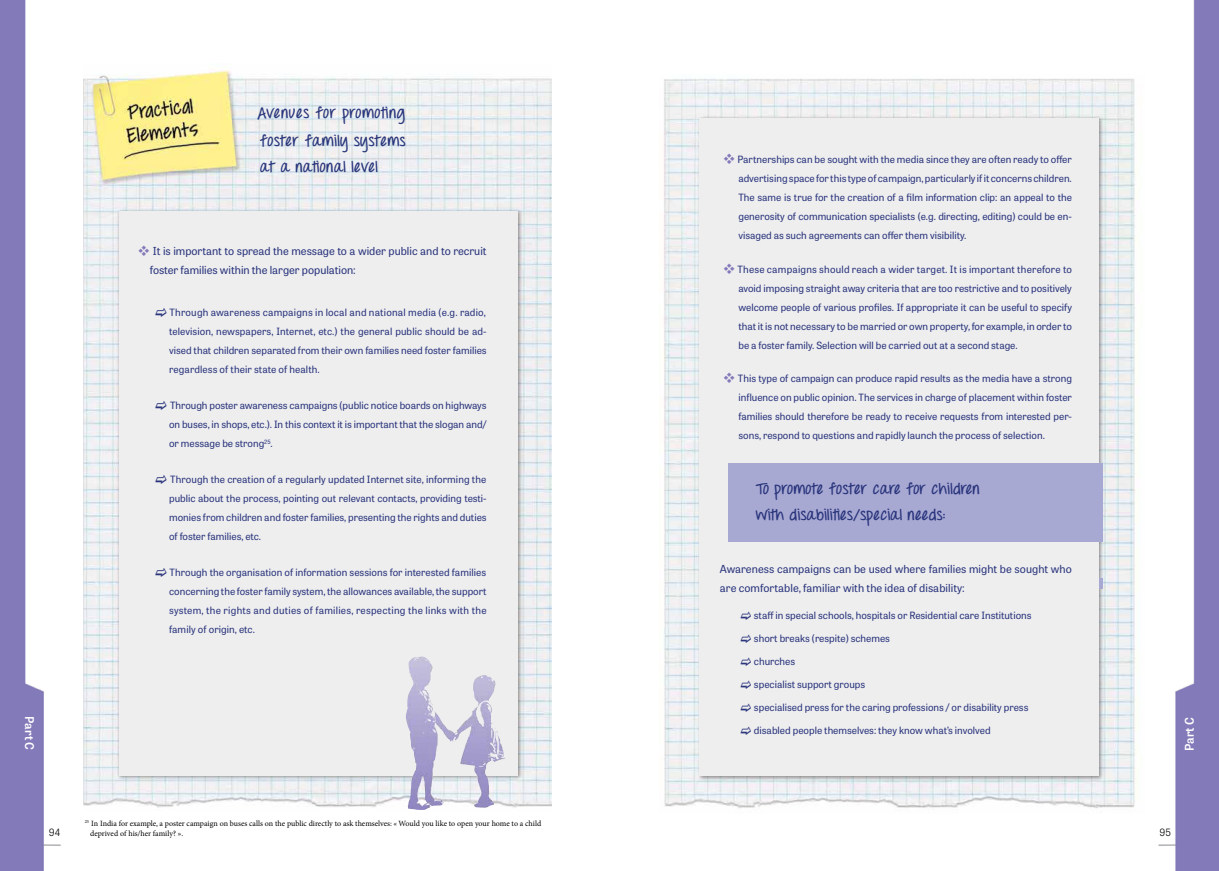
<style>
.page{position:relative;width:1219px;height:871px;background:#fff}
.page>*{position:absolute;margin:0;border:0;box-sizing:border-box;transform-origin:0 0}
.t1{font:700 15px/26px "Throw My Hands Upinthe Air";letter-spacing:.02em;color:#2a357c;scale:1.05 1}
.t2{font:700 15px/28px "Throw My Hands Upinthe Air";letter-spacing:.03em;color:#29377c;scale:1.05 1}
.t3{font:600 12px "Tablet Gothic";color:#fff}
.t4{font:11px/19px "Tablet Gothic";color:#2a357c}
.t5{font:10px/19px "Tablet Gothic";color:#2a357c;text-align:justify}
.t6{font:300 10px "Tablet Gothic";color:#000}
.t7{font:8px/10px "Minion Pro";letter-spacing:-.005em;color:#000}
.s1{color:#827ab9}
</style>
<div class="page">
<img style="left:0;top:0;width:1219px;height:870px">
<img style="left:659px;top:75px;width:486px;height:738px">
<div style="left:697px;top:116px;width:407px;height:664px;background:#000;opacity:.4"></div>
<div style="left:700px;top:118px;width:399px;height:657px;background:#eeeeef"></div>
<img style="left:83px;top:63px;width:468px;height:747px">
<div style="left:116px;top:208px;width:407px;height:572px;background:#000;opacity:.4"></div>
<div style="left:119px;top:211px;width:399px;height:564px;background:#eeeeef"></div>
<div style="left:729px;top:463px;width:374px;height:78px;background:#a8a9d3"></div>
<img style="left:406px;top:656px;width:15px;height:113px">
<svg style="left:1100px;top:577px;width:3px;height:11px"></svg>
<svg style="left:156px;top:307px;width:10px;height:10px"></svg>
<svg style="left:156px;top:400px;width:10px;height:10px"></svg>
<svg style="left:156px;top:474px;width:10px;height:10px"></svg>
<svg style="left:156px;top:567px;width:10px;height:10px"></svg>
<svg style="left:741px;top:611px;width:10px;height:9px"></svg>
<svg style="left:741px;top:634px;width:10px;height:9px"></svg>
<svg style="left:741px;top:657px;width:10px;height:9px"></svg>
<svg style="left:741px;top:680px;width:10px;height:8px"></svg>
<svg style="left:741px;top:703px;width:10px;height:8px"></svg>
<svg style="left:741px;top:726px;width:10px;height:8px"></svg>
<h1 class="t2" style="left:257px;top:100px;width:143px">Avenues for promoting foster family systems</h1>
<h1 class="t2" style="left:260px;top:154px;width:114px">at a national level</h1>
<p class="t5" style="left:738px;top:150px;width:335px;text-indent:-16px"><span class="s1">❖</span> Partnerships can be sought with the media since they are often ready to offer advertising space for this type of campaign, particularly if it concerns children.<br>The same is true for the creation of a film information clip: an appeal to the generosity of communication specialists (e.g. directing, editing) could be en&shy;visaged as such agreements can offer them visibility.</p>
<p class="t5" style="left:738px;top:259px;width:335px;text-indent:-16px"><span class="s1">❖</span> These campaigns should reach a wider target. It is important therefore to avoid imposing straight away criteria that are too restrictive and to positively welcome people of various profiles. If appropriate it can be useful to specify that it is not necessary to be married or own property, for example, in order to be a foster family. Selection will be carried out at a second stage.</p>
<p class="t5" style="left:738px;top:368px;width:335px;text-indent:-16px"><span class="s1">❖</span> This type of campaign can produce rapid results as the media have a strong influence on public opinion. The services in charge of placement within foster families should therefore be ready to receive requests from interested per&shy;sons, respond to questions and rapidly launch the process of selection.</p>
<p class="t4" style="left:150px;top:241px;width:338px;text-indent:-12px"><span class="s1">❖</span> It is important to spread the message to a wider public and to recruit foster families within the larger population:</p>
<p class="t5" style="left:169px;top:302px;width:319px">Through awareness campaigns in local and national media (e.g. radio, television, newspapers, Internet, etc.) the general public should be ad&shy;vised that children separated from their own families need foster families regardless of their state of health.</p>
<p class="t5" style="left:169px;top:395px;width:319px">Through poster awareness campaigns (public notice boards on highways on buses, in shops, etc.). In this context it is important that the slogan and/ or message be strong<sup>25</sup>.</p>
<p class="t5" style="left:169px;top:469px;width:319px">Through the creation of a regularly updated Internet site, informing the public about the process, pointing out relevant contacts, providing testi&shy;monies from children and foster families, presenting the rights and duties of foster families, etc.</p>
<p class="t5" style="left:169px;top:562px;width:319px">Through the organisation of information sessions for interested families concerning the foster family system, the allowances available, the support system, the rights and duties of families, respecting the links with the family of origin, etc.</p>
<h1 class="t1" style="left:756px;top:477px;width:215px">To promote foster care for children with disabilities/special needs:</h1>
<p class="t4" style="left:720px;top:558px;width:353px">Awareness campaigns can be used where families might be sought who are comfortable, familiar with the idea of disability:</p>
<p class="t5" style="left:754px;top:605px;width:279px">staff in special schools, hospitals or Residential care Institutions</p>
<p class="t5" style="left:754px;top:628px;width:138px">short breaks (respite) schemes</p>
<p class="t5" style="left:754px;top:651px;width:43px">churches</p>
<p class="t5" style="left:754px;top:674px;width:113px">specialist support groups</p>
<p class="t5" style="left:754px;top:697px;width:276px">specialised press for the caring professions / or disability press</p>
<p class="t5" style="left:754px;top:720px;width:238px">disabled people themselves: they know what’s involved</p>
<p class="t3" style="left:38px;top:716px;width:35px;rotate:90deg">Part C</p>
<p class="t3" style="left:1181px;top:750px;width:35px;rotate:-90deg">Part C</p>
<p class="t7" style="left:90px;top:818px;width:453px;text-indent:-5px"><sup>25</sup> In India for example, a poster campaign on buses calls on the public directly to ask themselves: « Would you like to open your home to a child deprived of his/her family? ».</p>
<p class="t6" style="left:49px;top:825px;width:13px">94</p>
<p class="t6" style="left:1159px;top:825px;width:13px">95</p>
</div>
